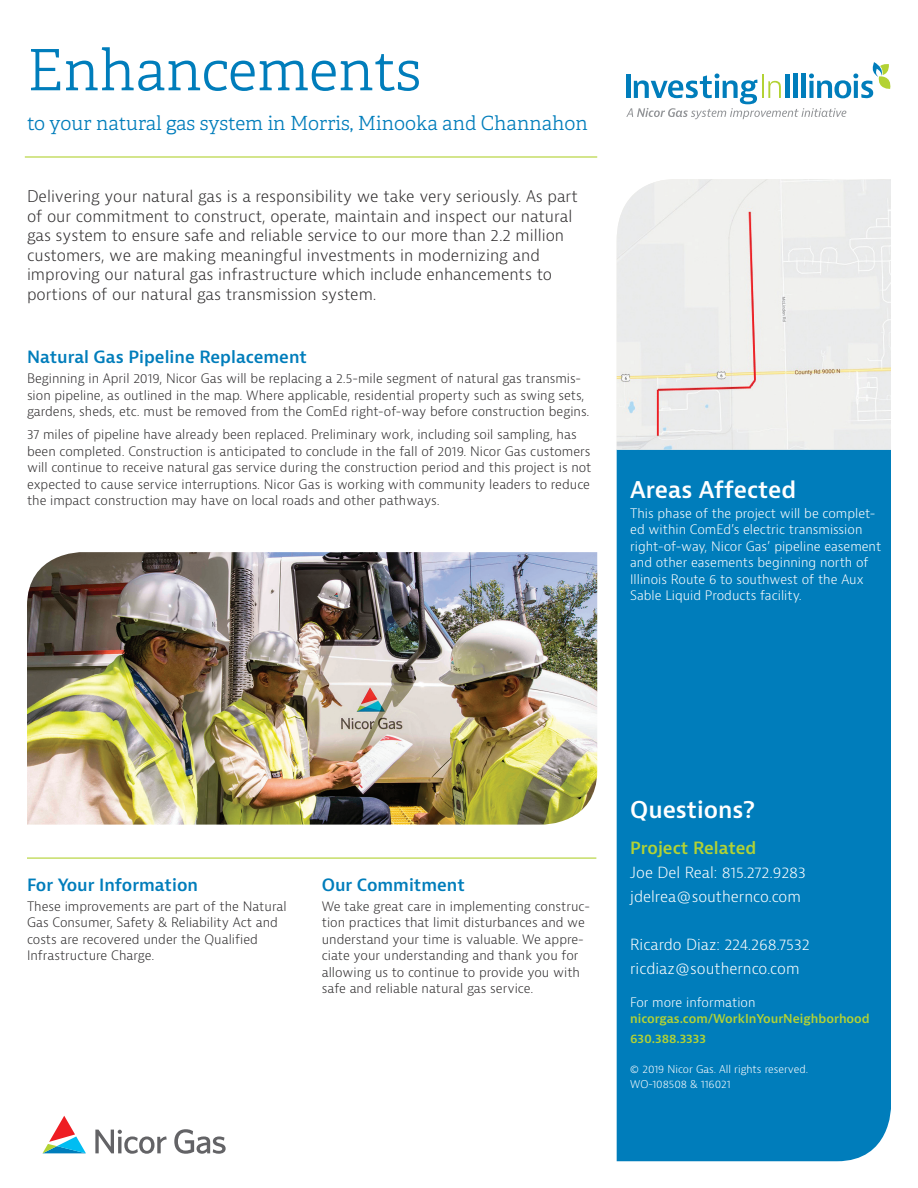
<style>
.page{position:relative;width:918px;height:1188px;background:#fff}
.page>*{position:absolute;margin:0;border:0;box-sizing:border-box;transform-origin:0 0}
.t1{font:300 57px "Adelle";color:#007dbb}
.t2{font:600 22.5px "Bernina Sans";color:#fff}
.t3{font:300 19.5px "Adelle";color:#007dbb}
.t4{font:600 16.5px "Bernina Sans";color:#007dbb}
.t5{font:600 16.5px "Bernina Sans";color:#b3d234}
.t6{font:300 15.75px/19.5px "Bernina Sans";color:#312f30}
.t7{font:300 15px/24px "Bernina Sans";color:#fff}
.t8{font:300 12.75px/16.5px "Bernina Sans";color:#312f30}
.t9{font:300 12.75px/16.5px "Bernino Sans";color:#fff}
.t10{font:300 12.75px "Bernina Sans";color:#fff}
.t11{font:600 12px/19.5px "Bernina Sans";color:#b3d234}
.t12{font:300 10.5px/15px "Bernina Sans";color:#fff}
</style>
<div class="page">
<div style="left:617px;top:450px;width:274px;height:711px;background:#007dbb"></div>
<hr style="left:25px;top:156px;width:572px;height:2px;background:#b3d234">
<hr style="left:27px;top:858px;width:569px;height:1px;background:#b3d234">
<svg style="left:626px;top:62px;width:265px;height:57px"></svg>
<svg style="left:42px;top:1116px;width:44px;height:37px"></svg>
<svg style="left:95px;top:1129px;width:131px;height:25px"></svg>
<div style="left:617px;top:179px;width:274px;height:271px;background:#efefec"></div>
<img style="left:27px;top:552px;width:570px;height:273px">
<h1 class="t1" style="left:27px;top:35px;width:396px">Enhancements</h1>
<h3 class="t3" style="left:27px;top:111px;width:562px">to your natural gas system in Morris, Minooka and Channahon</h3>
<p class="t6" style="left:27px;top:187px;width:552px">Delivering your natural gas is a responsibility we take very seriously. As part of our commitment to construct, operate, maintain and inspect our natural gas system to ensure safe and reliable service to our more than 2.2 million customers, we are making meaningful investments in modernizing and improving our natural gas infrastructure which include enhancements to portions of our natural gas transmission system.</p>
<p class="t4" style="left:27px;top:347px;width:282px">Natural Gas Pipeline Replacement</p>
<p class="t8" style="left:27px;top:370px;width:564px">Beginning in April 2019, Nicor Gas will be replacing a 2.5-mile segment of natural gas transmis&shy;sion pipeline, as outlined in the map. Where applicable, residential property such as swing sets, gardens, sheds, etc. must be removed from the ComEd right-of-way before construction begins.</p>
<p class="t8" style="left:27px;top:427px;width:566px">37 miles of pipeline have already been replaced. Preliminary work, including soil sampling, has been completed. Construction is anticipated to conclude in the fall of 2019. Nicor Gas customers will continue to receive natural gas service during the construction period and this project is not expected to cause service interruptions. Nicor Gas is working with community leaders to reduce the impact construction may have on local roads and other pathways.</p>
<h2 class="t2" style="left:630px;top:475px;width:168px">Areas Affected</h2>
<p class="t9" style="left:630px;top:505px;width:253px">This phase of the project will be complet&shy;ed within ComEd’s electric transmission right-of-way, Nicor Gas’ pipeline easement and other easements beginning north of Illinois Route 6 to southwest of the Aux Sable Liquid Products facility.</p>
<p class="t4" style="left:27px;top:874px;width:173px">For Your Information</p>
<p class="t8" style="left:27px;top:898px;width:261px">These improvements are part of the Natural Gas Consumer, Safety &amp; Reliability Act and costs are recovered under the Qualified Infrastructure Charge.</p>
<p class="t4" style="left:322px;top:874px;width:145px">Our Commitment</p>
<p class="t8" style="left:322px;top:898px;width:270px">We take great care in implementing construc&shy;tion practices that limit disturbances and we understand your time is valuable. We appre&shy;ciate your understanding and thank you for allowing us to continue to provide you with safe and reliable natural gas service.</p>
<h2 class="t2" style="left:630px;top:796px;width:126px">Questions?</h2>
<p class="t5" style="left:630px;top:837px;width:128px">Project Related</p>
<p class="t7" style="left:630px;top:860px;width:177px">Joe Del Real: 815.272.9283 jdelrea@southernco.com</p>
<p class="t7" style="left:630px;top:932px;width:181px">Ricardo Diaz: 224.268.7532 ricdiaz@southernco.com</p>
<p class="t10" style="left:630px;top:994px;width:127px">For more information</p>
<p class="t11" style="left:630px;top:1009px;width:241px">nicorgas.com/WorkInYourNeighborhood<br>630.388.3333</p>
<p class="t12" style="left:630px;top:1061px;width:180px">© 2019 Nicor Gas. All rights reserved.<br>WO-108508 &amp; 116021</p>
</div>
